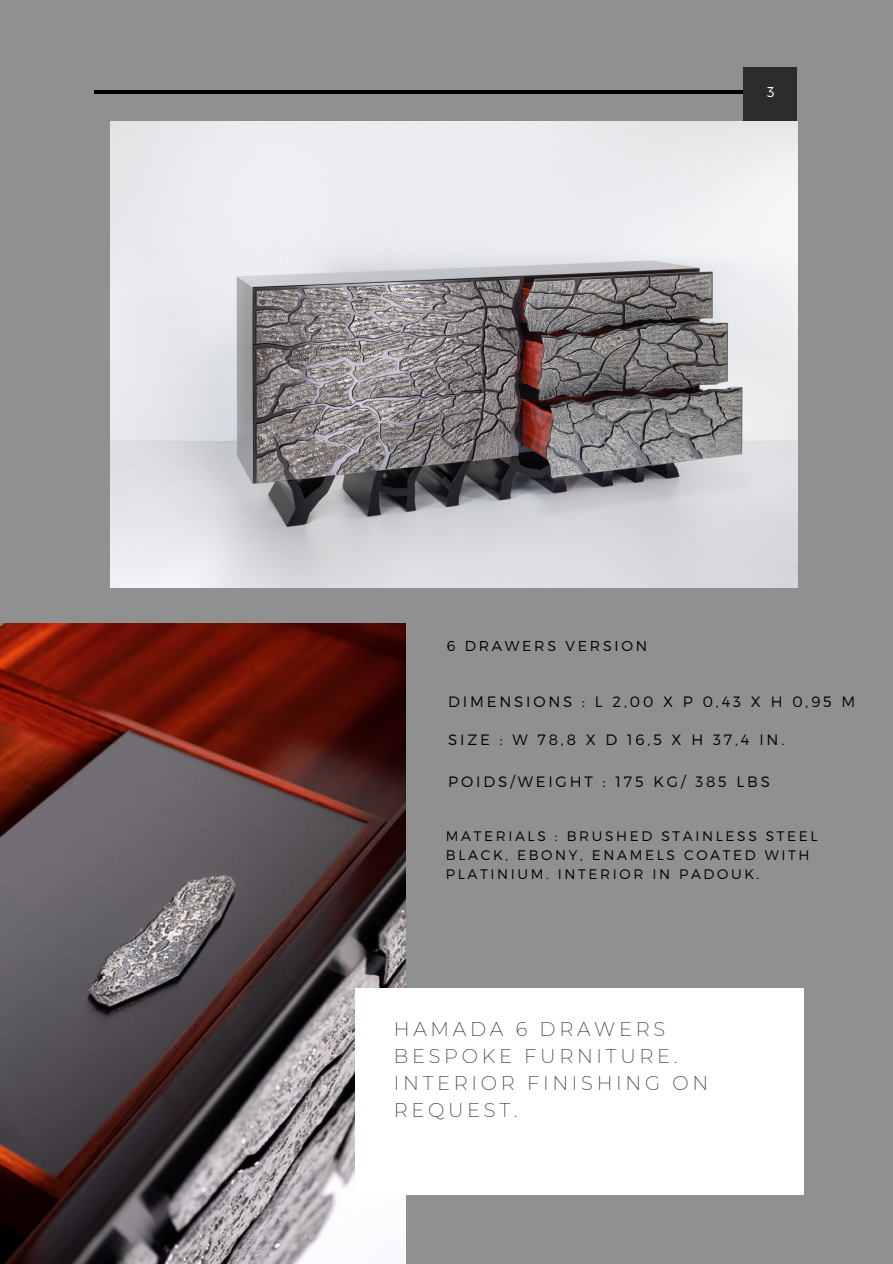
<style>
.page{position:relative;width:893px;height:1264px;background:#fff}
.page>*{position:absolute;margin:0;border:0;box-sizing:border-box;transform-origin:0 0}
.t1{font:200 19.5px/27px "Montserrat";letter-spacing:.19em;color:#2b2c2b}
.t2{font:300 15px "Montserrat";letter-spacing:.19em;color:#000}
.t3{font:300 14.4px "Montserrat";letter-spacing:.19em;color:#000}
.t4{font:300 14.25px "Montserrat";color:#fff}
.t5{font:300 13.8px/18.8px "Montserrat";letter-spacing:.19em;color:#000}
</style>
<div class="page">
<div style="left:0;top:0;width:892px;height:1263px;background:#909090"></div>
<hr style="left:94px;top:90px;width:702px;height:3px;background:#000">
<div style="left:742px;top:68px;width:54px;height:53px;background:#2b2c2b"></div>
<img style="left:110px;top:122px;width:687px;height:465px">
<img style="left:0;top:623px;width:406px;height:640px">
<div style="left:356px;top:988px;width:447px;height:206px;background:#fff"></div>
<p class="t4" style="left:767px;top:82px;width:9px">3</p>
<p class="t3" style="left:446px;top:637px;width:202px">6 DRAWERS VERSION</p>
<p class="t2" style="left:448px;top:691px;width:408px">DIMENSIONS : L 2,00 X P 0,43 X H 0,95 M</p>
<p class="t2" style="left:448px;top:730px;width:337px">SIZE : W 78,8 X D 16,5 X H 37,4 IN.</p>
<p class="t2" style="left:448px;top:771px;width:323px">POIDS/WEIGHT : 175 KG/ 385 LBS</p>
<p class="t5" style="left:446px;top:826px;width:373px">MATERIALS : BRUSHED STAINLESS STEEL<br>BLACK, EBONY, ENAMELS COATED WITH<br>PLATINIUM. INTERIOR IN PADOUK.</p>
<p class="t1" style="left:394px;top:1015px;width:273px">HAMADA 6 DRAWERS</p>
<p class="t1" style="left:394px;top:1042px;width:316px">BESPOKE FURNITURE.<br>INTERIOR FINISHING ON<br>REQUEST.</p>
</div>
